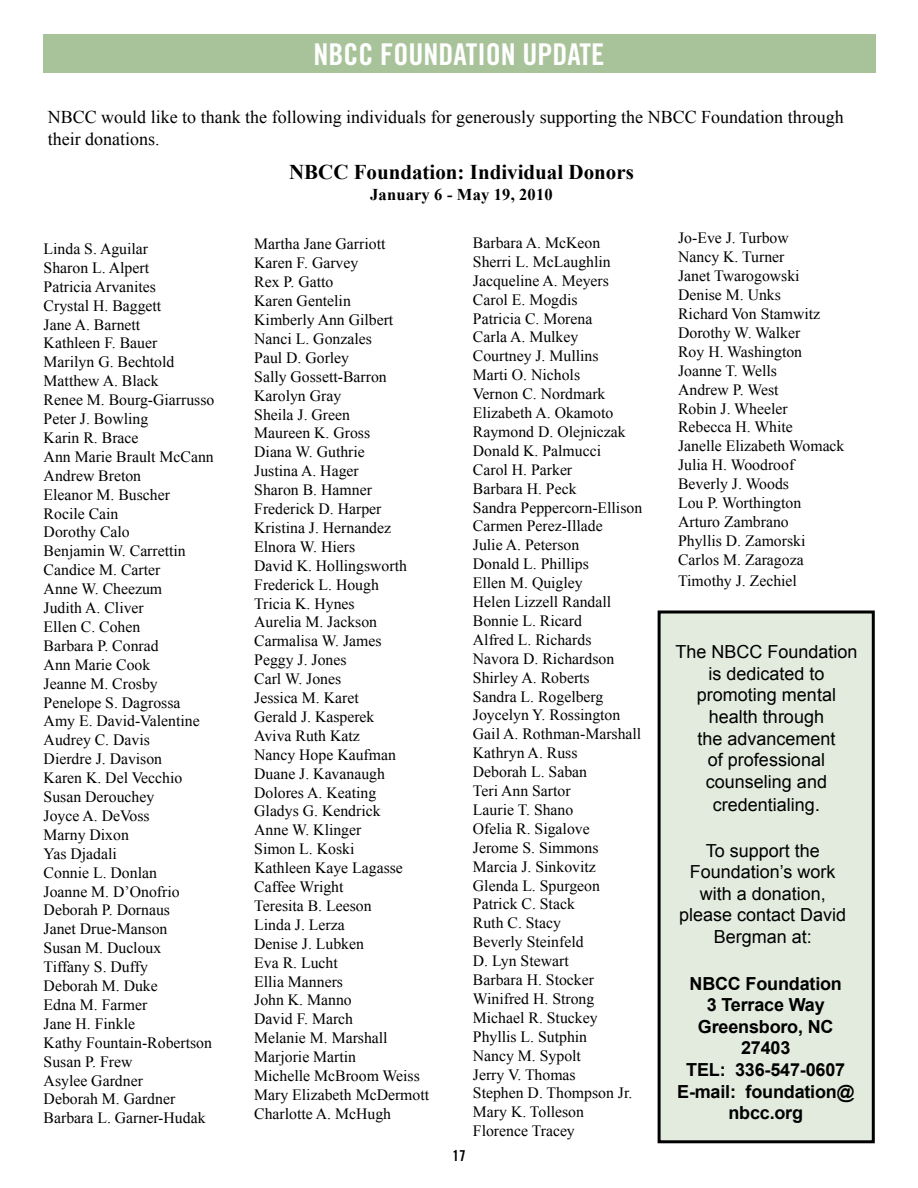
<style>
.page{position:relative;width:918px;height:1188px;background:#fff}
.page>*{position:absolute;margin:0;border:0;box-sizing:border-box;transform-origin:0 0}
.t1{font:30px "Trade Gothic Bold Cond Twenty";color:#fff}
.t2{font:700 21px "Times New Roman";color:#000}
.t3{font:18px/21.6px "Arial";color:#000;text-align:center}
.t4{font:18px/21.6px "Times New Roman";color:#000}
.t5{font:700 18px/21.6px "Arial";letter-spacing:-.01em;color:#000;text-align:center}
.t6{font:700 16.5px "Times New Roman";letter-spacing:.01em;color:#000}
.t7{font:15.75px/18.9px "Times New Roman";color:#000}
.t8{font:15px "Trade Gothic Bold Cond Twenty";color:#000}
.s1{font-size:19.5px}
</style>
<div class="page">
<div style="left:659px;top:612px;width:214px;height:530px;background:#e3ebde"></div>
<div style="left:658px;top:610px;width:217px;height:533px;border:3px solid #000"></div>
<div style="left:43px;top:35px;width:832px;height:38px;background:#a8c399"></div>
<h1 class="t1" style="left:314px;top:36px;width:293px">NBCC FOUNDATION UPDATE</h1>
<p class="t4" style="left:48px;top:106px;width:798px">NBCC would like to thank the following individuals for generously supporting the NBCC Foundation through their donations.</p>
<h2 class="t2" style="left:289px;top:158px;width:346px">NBCC Foundation: Individual Donors</h2>
<p class="t6" style="left:370px;top:183px;width:184px">January 6 - May 19, 2010</p>
<p class="t7" style="left:44px;top:239px;width:172px">Linda S. Aguilar<br>Sharon L. Alpert<br>Patricia Arvanites<br>Crystal H. Baggett<br>Jane A. Barnett<br>Kathleen F. Bauer<br>Marilyn G. Bechtold<br>Matthew A. Black<br>Renee M. Bourg-Giarrusso<br>Peter J. Bowling<br>Karin R. Brace<br>Ann Marie Brault McCann<br>Andrew Breton<br>Eleanor M. Buscher<br>Rocile Cain<br>Dorothy Calo<br>Benjamin W. Carrettin<br>Candice M. Carter<br>Anne W. Cheezum<br>Judith A. Cliver<br>Ellen C. Cohen<br>Barbara P. Conrad<br>Ann Marie Cook<br>Jeanne M. Crosby<br>Penelope S. Dagrossa<br>Amy E. David-Valentine<br>Audrey C. Davis<br>Dierdre J. Davison<br>Karen K. Del Vecchio<br>Susan Derouchey<br>Joyce A. DeVoss<br>Marny Dixon<br>Yas Djadali<br>Connie L. Donlan<br>Joanne M. D’Onofrio<br>Deborah P. Dornaus<br>Janet Drue-Manson<br>Susan M. Ducloux<br>Tiffany S. Duffy<br>Deborah M. Duke<br>Edna M. Farmer<br>Jane H. Finkle<br>Kathy Fountain-Robertson<br>Susan P. Frew<br>Asylee Gardner<br>Deborah M. Gardner<br>Barbara L. Garner-Hudak</p>
<p class="t7" style="left:254px;top:234px;width:176px">Martha Jane Garriott<br>Karen F. Garvey<br>Rex P. Gatto<br>Karen Gentelin<br>Kimberly Ann Gilbert<br>Nanci L. Gonzales<br>Paul D. Gorley<br>Sally Gossett-Barron<br>Karolyn Gray<br>Sheila J. Green<br>Maureen K. Gross<br>Diana W. Guthrie<br>Justina A. Hager<br>Sharon B. Hamner<br>Frederick D. Harper<br>Kristina J. Hernandez<br>Elnora W. Hiers<br>David K. Hollingsworth<br>Frederick L. Hough<br>Tricia K. Hynes<br>Aurelia M. Jackson<br>Carmalisa W. James<br>Peggy J. Jones<br>Carl W. Jones<br>Jessica M. Karet<br>Gerald J. Kasperek<br>Aviva Ruth Katz<br>Nancy Hope Kaufman<br>Duane J. Kavanaugh<br>Dolores A. Keating<br>Gladys G. Kendrick<br>Anne W. Klinger<br>Simon L. Koski<br>Kathleen Kaye Lagasse<br>Caffee Wright<br>Teresita B. Leeson<br>Linda J. Lerza<br>Denise J. Lubken<br>Eva R. Lucht<br>Ellia Manners<br>John K. Manno<br>David F. March<br>Melanie M. Marshall<br>Marjorie Martin<br>Michelle McBroom Weiss<br>Mary Elizabeth McDermott<br>Charlotte A. McHugh</p>
<p class="t7" style="left:473px;top:233px;width:171px">Barbara A. McKeon<br>Sherri L. McLaughlin<br>Jacqueline A. Meyers<br>Carol E. Mogdis<br>Patricia C. Morena<br>Carla A. Mulkey<br>Courtney J. Mullins<br>Marti O. Nichols<br>Vernon C. Nordmark<br>Elizabeth A. Okamoto<br>Raymond D. Olejniczak<br>Donald K. Palmucci<br>Carol H. Parker<br>Barbara H. Peck<br>Sandra Peppercorn-Ellison<br>Carmen Perez-Illade<br>Julie A. Peterson<br>Donald L. Phillips<br>Ellen M. Quigley<br>Helen Lizzell Randall<br>Bonnie L. Ricard<br>Alfred L. Richards<br>Navora D. Richardson<br>Shirley A. Roberts<br>Sandra L. Rogelberg<br>Joycelyn Y. Rossington<br>Gail A. Rothman-Marshall<br>Kathryn A. Russ<br>Deborah L. Saban<br>Teri Ann Sartor<br>Laurie T. Shano<br>Ofelia R. Sigalove<br>Jerome S. Simmons<br>Marcia J. Sinkovitz<br>Glenda L. Spurgeon<br>Patrick C. Stack<br>Ruth C. Stacy<br>Beverly Steinfeld<br>D. Lyn Stewart<br>Barbara H. Stocker<br>Winifred H. Strong<br>Michael R. Stuckey<br>Phyllis L. Sutphin<br>Nancy M. Sypolt<br>Jerry V. Thomas<br>Stephen D. Thompson Jr.<br>Mary K. Tolleson<br>Florence Tracey</p>
<p class="t7" style="left:678px;top:228px;width:168px">Jo-Eve J. Turbow<br>Nancy K. Turner<br>Janet Twarogowski<br>Denise M. Unks<br>Richard Von Stamwitz<br>Dorothy W. Walker<br>Roy H. Washington<br>Joanne T. Wells<br>Andrew P. West<br>Robin J. Wheeler<br>Rebecca H. White<br>Janelle Elizabeth Womack<br>Julia H. Woodroof<br>Beverly J. Woods<br>Lou P. Worthington<br>Arturo Zambrano<br>Phyllis D. Zamorski<br>Carlos M. Zaragoza</p>
<p class="t7" style="left:678px;top:571px;width:120px">Timothy J. Zechiel</p>
<p class="t3" style="left:675px;top:641px;width:184px">The NBCC Foundation is dedicated to promoting mental health through<br>the advancement<br>of professional counseling and</p>
<p class="t3" style="left:713px;top:794px;width:109px">credentialing<span class="s1">.</span></p>
<p class="t3" style="left:679px;top:840px;width:169px">To support the<br>Foundation’s work with a donation, please contact David<br>Bergman at:</p>
<p class="t5" style="left:677px;top:973px;width:179px">NBCC Foundation<br>3 Terrace Way<br>Greensboro, NC<br>27403<br>TEL: 336-547-0607<br>E-mail: foundation@ nbcc.org</p>
<p class="t8" style="left:452px;top:1147px;width:7px">17</p>
</div>
